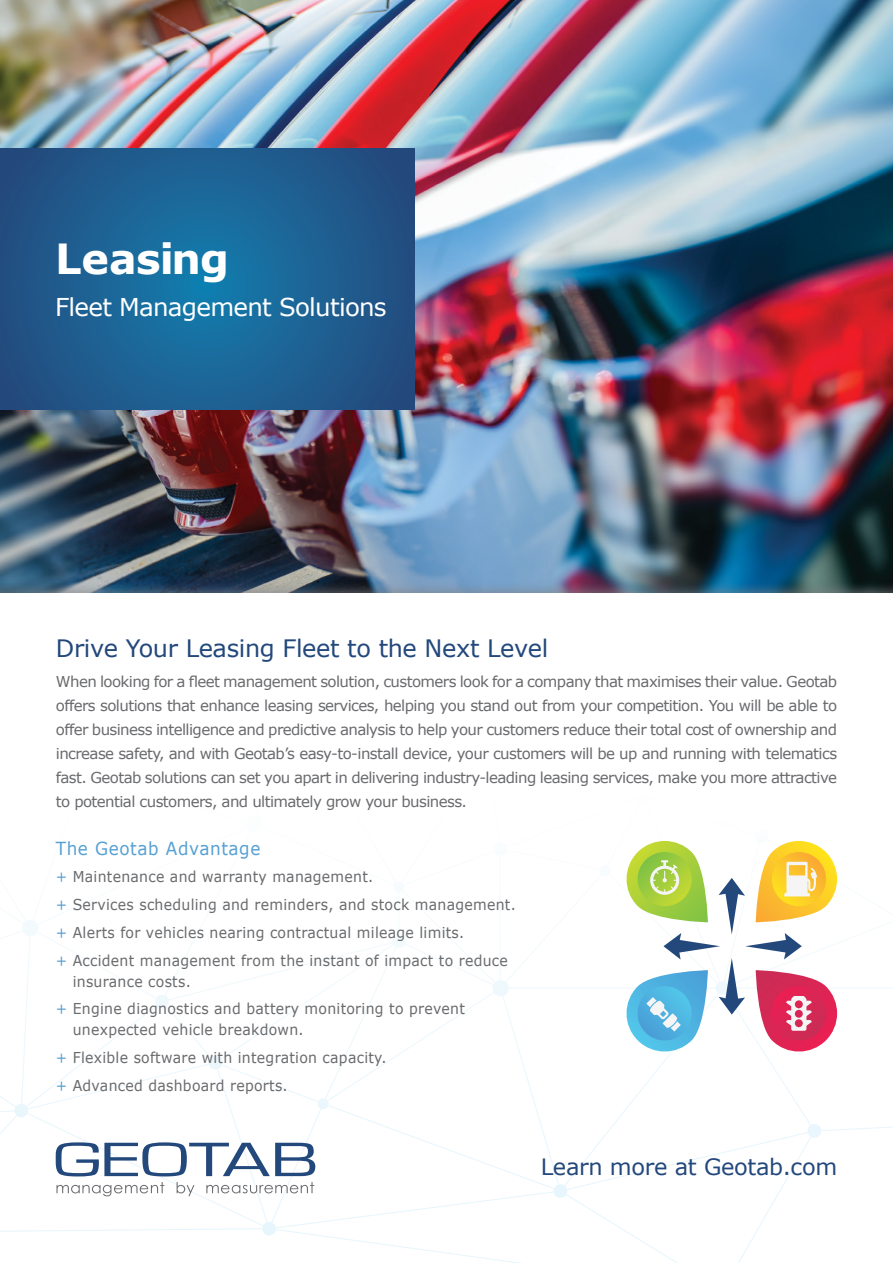
<style>
.page{position:relative;width:893px;height:1263px;background:#fff}
.page>*{position:absolute;margin:0;border:0;box-sizing:border-box;transform-origin:0 0}
.t1{font:700 41.55px "Verdana";letter-spacing:-.02em;color:#fff}
.t2{font:24.6px "Verdana";letter-spacing:-.03em;color:#fff}
.t3{font:24px "Verdana";letter-spacing:-.015em;color:#23487c}
.t4{font:22.5px "Verdana";letter-spacing:-.015em;color:#23487c}
.t5{font:18px "Verdana";letter-spacing:.035em;color:#56a0d3;scale:.94 1}
.t6{font:15px/24px "Verdana";letter-spacing:.02em;color:#696a6d;text-align:justify}
.t7{font:15px/27.8px "Verdana";letter-spacing:.02em;color:#696a6d;scale:.94 1}
.s1{color:#56a0d3}
</style>
<div class="page">
<img style="left:0;top:0;width:893px;height:581px">
<img style="left:0;top:581px;width:893px;height:12px">
<svg style="left:0;top:148px;width:414px;height:262px;background:#1d5e90"></svg>
<svg style="left:56px;top:1142px;width:259px;height:34px"></svg>
<svg style="left:56px;top:1182px;width:108px;height:14px"></svg>
<svg style="left:177px;top:1182px;width:17px;height:14px"></svg>
<svg style="left:206px;top:1182px;width:108px;height:11px"></svg>
<svg style="left:626px;top:841px;width:211px;height:214px"></svg>
<h1 class="t1" style="left:55px;top:232px;width:175px">Leasing</h1>
<h2 class="t2" style="left:55px;top:291px;width:333px">Fleet Management Solutions</h2>
<h3 class="t3" style="left:56px;top:632px;width:494px">Drive Your Leasing Fleet to the Next Level</h3>
<p class="t6" style="left:56px;top:670px;width:783px">When looking for a fleet management solution, customers look for a company that maximises their value. Geotab offers solutions that enhance leasing services, helping you stand out from your competition. You will be able to offer business intelligence and predictive analysis to help your customers reduce their total cost of ownership and increase safety, and with Geotab’s easy-to-install device, your customers will be up and running with telematics fast. Geotab solutions can set you apart in delivering industry-leading leasing services, make you more attractive to potential customers, and ultimately grow your business.</p>
<p class="t5" style="left:56px;top:837px;width:219px">The Geotab Advantage</p>
<p class="t7" style="left:56px;top:863px;width:491px"><span class="s1">+</span> Maintenance and warranty management.<br><span class="s1">+</span> Services scheduling and reminders, and stock management. <span class="s1">+</span> Alerts for vehicles nearing contractual mileage limits.<br><span class="s1">+</span> Accident management from the instant of impact to reduce</p>
<p class="t7" style="left:56px;top:967px;width:437px;text-indent:17px">insurance costs.<br><span class="s1">+</span> Engine diagnostics and battery monitoring to prevent</p>
<p class="t7" style="left:56px;top:1016px;width:354px;text-indent:17px">unexpected vehicle breakdown.<br><span class="s1">+</span> Flexible software with integration capacity. <span class="s1">+</span> Advanced dashboard reports.</p>
<h3 class="t4" style="left:541px;top:1153px;width:298px">Learn more at Geotab.com</h3>
</div>
